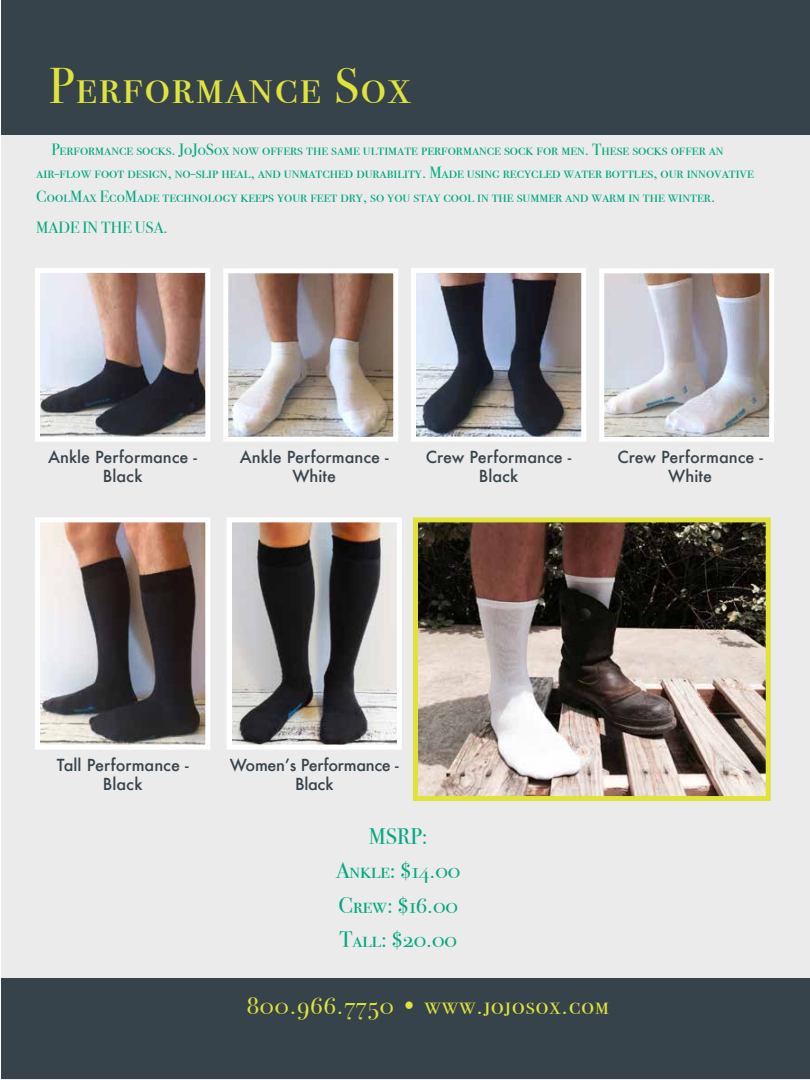
<style>
.page{position:relative;width:810px;height:1080px;background:#fff}
.page>*{position:absolute;margin:0;border:0;box-sizing:border-box;transform-origin:0 0}
.t1{font:50px "Bodoni Svty Two SCITCTT Book";letter-spacing:.04em;color:#dfe33a}
.t2{font:25px "Bodoni Svty Two SCITCTT Book";letter-spacing:.04em;color:#dfe33a}
.t3{font:22.5px/34.5px "Bodoni Svty Two SCITCTT Book";color:#01a881;text-align:center}
.t4{font:16.25px/23.8px "Bodoni Svty Two SCITCTT Book";color:#01a881}
.t5{font:500 16.25px/19.5px "Futura";color:#37434b;text-align:center}
.t6{font:500 16.25px/19.5px "Futura";letter-spacing:-.02em;color:#37434b;text-align:center}
</style>
<div class="page">
<div style="left:2px;top:134px;width:808px;height:945px;background:#ebebeb"></div>
<div style="left:2px;top:978px;width:808px;height:101px;background:#37434b"></div>
<div style="left:2px;top:0;width:808px;height:134px;background:#37434b"></div>
<img style="left:41px;top:274px;width:163px;height:162px">
<div style="left:35px;top:268px;width:175px;height:174px;border:5px solid #fff"></div>
<img style="left:229px;top:274px;width:163px;height:162px">
<div style="left:223px;top:268px;width:175px;height:174px;border:5px solid #fff"></div>
<img style="left:417px;top:274px;width:163px;height:162px">
<div style="left:411px;top:268px;width:175px;height:174px;border:5px solid #fff"></div>
<img style="left:605px;top:274px;width:163px;height:162px">
<div style="left:599px;top:268px;width:175px;height:174px;border:5px solid #fff"></div>
<img style="left:41px;top:523px;width:163px;height:221px">
<div style="left:35px;top:517px;width:175px;height:233px;border:5px solid #fff"></div>
<img style="left:233px;top:523px;width:163px;height:221px">
<div style="left:227px;top:517px;width:175px;height:233px;border:5px solid #fff"></div>
<img style="left:419px;top:523px;width:346px;height:272px">
<div style="left:413px;top:517px;width:358px;height:284px;border:5px solid #dfe33a"></div>
<h1 class="t1" style="left:49px;top:56px;width:363px">Performance Sox</h1>
<p class="t4" style="left:36px;top:137px;width:719px;text-indent:15px">Performance socks. JoJoSox now offers the same ultimate performance sock for men. These socks offer an air-flow foot design, no-slip heal, and unmatched durability. Made using recycled water bottles, our innovative<br>CoolMax EcoMade technology keeps your feet dry, so you stay cool in the summer and warm in the winter.</p>
<p class="t4" style="left:36px;top:216px;width:133px">MADE IN THE USA.</p>
<p class="t5" style="left:48px;top:447px;width:150px">Ankle Performance -<br>Black</p>
<p class="t5" style="left:240px;top:447px;width:150px">Ankle Performance -<br>White</p>
<p class="t5" style="left:426px;top:447px;width:147px">Crew Performance -<br>Black</p>
<p class="t5" style="left:617px;top:447px;width:147px">Crew Performance -<br>White</p>
<p class="t5" style="left:57px;top:755px;width:133px">Tall Performance -<br>Black</p>
<p class="t6" style="left:230px;top:755px;width:171px">Women’s Performance -<br>Black</p>
<h3 class="t3" style="left:336px;top:819px;width:126px">MSRP:<br>Ankle: $14.00<br>Crew: $16.00<br>Tall: $20.00</h3>
<h2 class="t2" style="left:247px;top:990px;width:363px">800.966.7750 • www.jojosox.com</h2>
</div>
